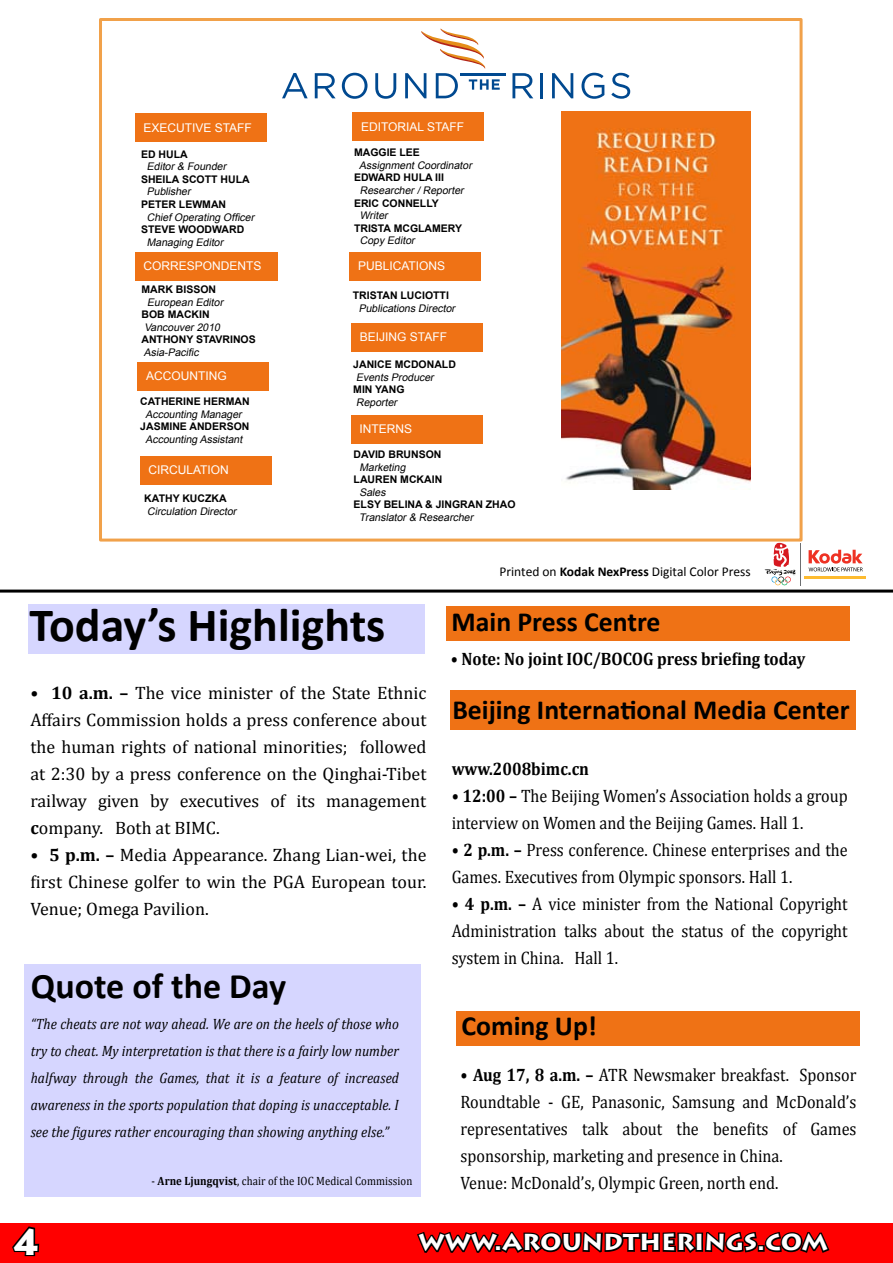
<style>
.page{position:relative;width:893px;height:1263px;background:#fff}
.page>*{position:absolute;margin:0;border:0;box-sizing:border-box;transform-origin:0 0}
.t1{font:700 48px "Calibri";color:#000}
.t2{font:700 36px "Calibri";color:#000}
.t3{font:700 27.75px "Calibri";color:#000}
.t4{font:700 27px "Lithos Pro";color:#fff}
.t5{font:18px/27px "Cambria";color:#000;scale:.9 1}
.t6{font:18px/27px "Cambria";color:#000;text-align:justify}
.t7{font:700 18px "Cambria";color:#000;scale:.9 1}
.t8{font:italic 15px/27px "Cambria";letter-spacing:.005em;color:#000;text-align:justify;scale:.9 1}
.t9{font:13.5px "Calibri";color:#000}
.t10{font:12px "Arial";color:#fff}
.t11{font:12px "Cambria";letter-spacing:.005em;color:#000;scale:.9 1}
.t12{font:italic 10.5px "Arial";color:#000}
.t13{font:700 10.5px "Arial";color:#000}
.s1{font-weight:700}
.s2{font-weight:400}
</style>
<div class="page">
<div style="left:0;top:1223px;width:893px;height:40px;background:#f00"></div>
<svg style="left:417px;top:1231px;width:413px;height:22px"></svg>
<hr style="left:801px;top:543px;width:1px;height:42px;background:#6d6f71">
<svg style="left:765px;top:543px;width:30px;height:42px"></svg>
<hr style="left:804px;top:576px;width:62px;height:2px;background:#fdbb30">
<svg style="left:809px;top:550px;width:54px;height:21px"></svg>
<div style="left:135px;top:113px;width:132px;height:29px;background:#ef7215"></div>
<div style="left:135px;top:252px;width:143px;height:29px;background:#ef7215"></div>
<div style="left:350px;top:252px;width:131px;height:29px;background:#ef7215"></div>
<div style="left:140px;top:456px;width:132px;height:29px;background:#ef7215"></div>
<div style="left:352px;top:113px;width:132px;height:28px;background:#ef7215"></div>
<div style="left:138px;top:362px;width:131px;height:29px;background:#ef7215"></div>
<div style="left:351px;top:415px;width:131px;height:29px;background:#ef7215"></div>
<div style="left:351px;top:323px;width:132px;height:29px;background:#ef7215"></div>
<img style="left:561px;top:111px;width:189px;height:378px">
<hr style="left:0;top:590px;width:893px;height:2px;background:#000">
<div style="left:450px;top:690px;width:405px;height:39px;background:#ef7215"></div>
<div style="left:29px;top:604px;width:396px;height:50px;background:#d6d6ff"></div>
<div style="left:446px;top:606px;width:404px;height:35px;background:#ef7215"></div>
<div style="left:456px;top:1011px;width:403px;height:35px;background:#ef7215"></div>
<div style="left:99px;top:18px;width:703px;height:524px;border:3px solid #f1a14a"></div>
<div style="left:24px;top:965px;width:396px;height:232px;background:#d6d6ff"></div>
<svg style="left:282px;top:73px;width:26px;height:25px"></svg>
<svg style="left:315px;top:73px;width:21px;height:25px"></svg>
<svg style="left:342px;top:73px;width:26px;height:26px"></svg>
<svg style="left:375px;top:73px;width:21px;height:26px"></svg>
<svg style="left:512px;top:73px;width:21px;height:25px"></svg>
<hr style="left:540px;top:73px;width:2px;height:25px;background:#004990">
<svg style="left:552px;top:73px;width:21px;height:25px"></svg>
<svg style="left:581px;top:73px;width:23px;height:26px"></svg>
<svg style="left:611px;top:73px;width:19px;height:26px"></svg>
<hr style="left:460px;top:73px;width:45px;height:3px;background:#004990">
<svg style="left:405px;top:28px;width:95px;height:70px"></svg>
<svg style="left:12px;top:1226px;width:28px;height:31px"></svg>
<p class="t10" style="left:143px;top:120px;width:110px">EXECUTIVE STAFF</p>
<p class="t13" style="left:141px;top:147px;width:48px">ED HULA</p>
<p class="t12" style="left:147px;top:160px;width:83px">Editor&amp; Founder</p>
<p class="t13" style="left:141px;top:172px;width:110px">SHEILA SCOTT HULA</p>
<p class="t12" style="left:147px;top:185px;width:48px">Publisher</p>
<p class="t13" style="left:141px;top:197px;width:87px">PETER LEWMAN</p>
<p class="t12" style="left:147px;top:210px;width:111px">ChiefOperating Officer</p>
<p class="t13" style="left:141px;top:223px;width:105px">STEVE WOODWARD</p>
<p class="t12" style="left:147px;top:235px;width:80px">Managing Editor</p>
<p class="t10" style="left:361px;top:119px;width:105px">EDITORIAL STAFF</p>
<p class="t13" style="left:354px;top:146px;width:67px">MAGGIE LEE</p>
<p class="t12" style="left:359px;top:158px;width:117px">AssignmentCoordinator</p>
<p class="t13" style="left:354px;top:171px;width:92px">EDWARD HULA III</p>
<p class="t12" style="left:360px;top:183px;width:108px">Researcher/Reporter</p>
<p class="t13" style="left:354px;top:196px;width:86px">ERIC CONNELLY</p>
<p class="t12" style="left:360px;top:209px;width:32px">Writer</p>
<p class="t13" style="left:354px;top:221px;width:110px">TRISTA MCGLAMERY</p>
<p class="t12" style="left:360px;top:234px;width:59px">Copy Editor</p>
<p class="t10" style="left:143px;top:258px;width:120px">CORRESPONDENTS</p>
<p class="t10" style="left:358px;top:258px;width:89px">PUBLICATIONS</p>
<p class="t13" style="left:141px;top:282px;width:76px">MARK BISSON</p>
<p class="t12" style="left:147px;top:295px;width:80px">European Editor</p>
<p class="t13" style="left:141px;top:308px;width:70px">BOB MACKIN</p>
<p class="t12" style="left:144px;top:320px;width:80px">Vancouver2010</p>
<p class="t13" style="left:141px;top:333px;width:116px">ANTHONY STAVRINOS</p>
<p class="t12" style="left:144px;top:345px;width:59px">Asia-Pacific</p>
<p class="t10" style="left:146px;top:368px;width:82px">ACCOUNTING</p>
<p class="t13" style="left:140px;top:395px;width:111px">CATHERINE HERMAN</p>
<p class="t12" style="left:146px;top:407px;width:100px">Accounting Manager</p>
<p class="t13" style="left:140px;top:420px;width:111px">JASMINE ANDERSON</p>
<p class="t12" style="left:146px;top:432px;width:101px">Accounting Assistant</p>
<p class="t10" style="left:149px;top:462px;width:82px">CIRCULATION</p>
<p class="t13" style="left:144px;top:492px;width:84px">KATHY KUCZKA</p>
<p class="t12" style="left:147px;top:504px;width:93px">Circulation Director</p>
<p class="t13" style="left:353px;top:288px;width:98px">TRISTAN LUCIOTTI</p>
<p class="t12" style="left:359px;top:301px;width:100px">Publications Director</p>
<p class="t10" style="left:360px;top:329px;width:89px">BEIJING STAFF</p>
<p class="t13" style="left:353px;top:358px;width:104px">JANICE MCDONALD</p>
<p class="t12" style="left:356px;top:370px;width:82px">Events Producer</p>
<p class="t13" style="left:353px;top:383px;width:53px">MIN YANG</p>
<p class="t12" style="left:356px;top:395px;width:45px">Reporter</p>
<p class="t10" style="left:359px;top:421px;width:54px">INTERNS</p>
<p class="t13" style="left:354px;top:447px;width:89px">DAVID BRUNSON</p>
<p class="t12" style="left:359px;top:460px;width:50px">Marketing</p>
<p class="t13" style="left:354px;top:473px;width:90px">LAUREN MCKAIN</p>
<p class="t12" style="left:359px;top:485px;width:30px">Sales</p>
<p class="t13" style="left:354px;top:498px;width:164px">ELSY BELINA &amp; JINGRAN ZHAO</p>
<p class="t12" style="left:359px;top:510px;width:118px">Translator&amp; Researcher</p>
<p class="t9" style="left:500px;top:563px;width:253px">Printed on <span class="s1">Kodak NexPress</span> Digital Color Press</p>
<h1 class="t1" style="left:29px;top:595px;width:358px">Today’s Highlights</h1>
<p class="t6" style="left:30px;top:679px;width:398px">• <span class="s1">10 a.m. –</span> The vice minister of the State Ethnic Affairs Commission holds a press conference about the human rights of national minorities; followed at 2:30 by a press conference on the Qinghai-Tibet railway given by executives of its management <span class="s1">c</span>ompany. Both at BIMC.</p>
<p class="t6" style="left:30px;top:841px;width:398px">• <span class="s1">5 p.m. –</span> Media Appearance. Zhang Lian-wei, the first Chinese golfer to win the PGA European tour.<br>Venue; Omega Pavilion.</p>
<h2 class="t2" style="left:31px;top:963px;width:257px">Quote of the Day</h2>
<p class="t8" style="left:31px;top:1010px;width:411px">“The cheats are not way ahead. We are on the heels of those who try to cheat. My interpretation is that there is a fairly low number halfway through the Games, that it is a feature of increased awareness in the sports population that doping is unacceptable. I see the figures rather encouraging than showing anything else.”</p>
<p class="t11" style="left:152px;top:1174px;width:291px">- <span class="s1">Arne Ljungqvist</span>, chair of the IOC Medical Commission</p>
<h3 class="t3" style="left:452px;top:605px;width:211px">Main Press Centre</h3>
<p class="t7" style="left:451px;top:648px;width:395px"><span class="s2">•</span> Note: No joint IOC/BOCOG press briefing today</p>
<h3 class="t3" style="left:452px;top:692px;width:399px">Beijing International Media Center</h3>
<p class="t7" style="left:452px;top:758px;width:154px">www.2008bimc.cn</p>
<p class="t5" style="left:452px;top:782px;width:441px">• <span class="s1">12:00 –</span> The Beijing Women’s Association holds a group interview on Women and the Beijing Games. Hall 1.</p>
<p class="t5" style="left:452px;top:836px;width:442px">• <span class="s1">2 p.m. –</span> Press conference. Chinese enterprises and the<br>Games. Executives from Olympic sponsors. Hall 1.</p>
<p class="t5" style="left:452px;top:890px;width:441px;text-align:justify">• <span class="s1">4 p.m. –</span> A vice minister from the National Copyright Administration talks about the status of the copyright system in China. Hall 1.</p>
<h3 class="t3" style="left:462px;top:1008px;width:137px">Coming Up!</h3>
<p class="t5" style="left:460px;top:1061px;width:442px">• <span class="s1">Aug 17, 8 a.m. –</span> ATR Newsmaker breakfast. Sponsor Roundtable - GE, Panasonic, Samsung and McDonald’s representatives talk about the benefits of Games sponsorship, marketing and presence in China.<br>Venue: McDonald’s, Olympic Green, north end.</p>
<h3 class="t4" style="left:418px;top:1225px;width:411px">WWW.AROUNDTHERINGS.COM</h3>
</div>
